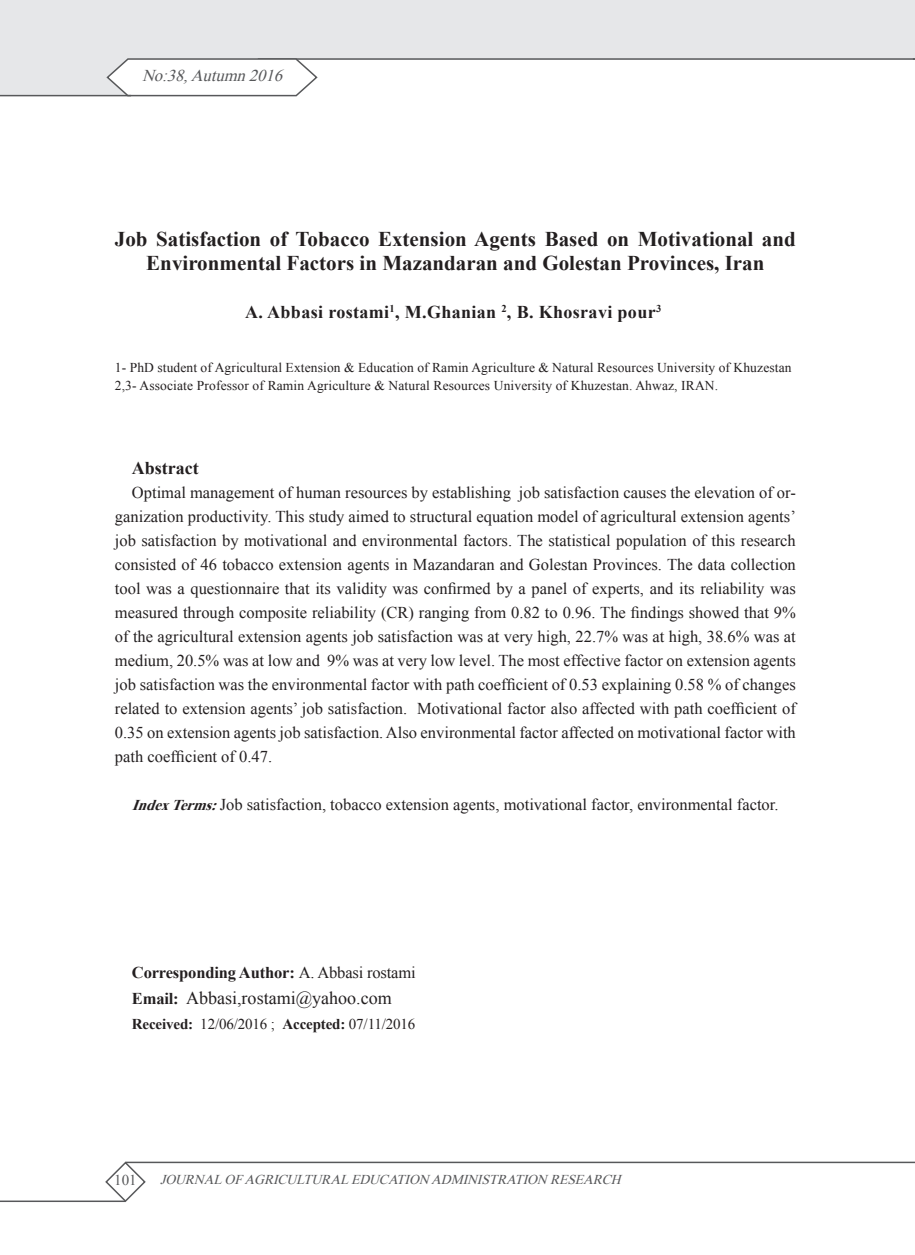
<style>
.page{position:relative;width:915px;height:1255px;background:#fff}
.page>*{position:absolute;margin:0;border:0;box-sizing:border-box;transform-origin:0 0}
.t1{font:700 21px/24px "Times New Roman";color:#231f20;text-align:center}
.t2{font:700 18px "Times New Roman";letter-spacing:.02em;color:#231f20}
.t3{font:18px "Times New Roman";color:#231f20}
.t4{font:700 18px "Times New Roman";color:#231f20}
.t5{font:16.5px/24px "Times New Roman";color:#231f20;text-align:right}
.t6{font:700 16.5px "Times New Roman";letter-spacing:-.01em;color:#231f20}
.t7{font:italic 16.5px "Times New Roman";color:#57585a}
.t8{font:15px "Times New Roman";letter-spacing:-.01em;color:#231f20}
.t9{font:700 15px "Times New Roman";letter-spacing:-.01em;color:#231f20}
.t10{font:italic 700 15px "Times New Roman";color:#231f20}
.t11{font:15px "Times New Roman";color:#57585a}
.t12{font:13.5px "Times New Roman";letter-spacing:.01em;color:#231f20}
.t13{font:italic 13.5px "Times New Roman";color:#57585a}
.t14{font:700 10.5px "Times New Roman";color:#231f20}
.s1{font-weight:700;font-style:italic;font-size:15px}
.s2{font-weight:400}
.s3{font-weight:700;font-size:16.5px}
.s4{font-weight:700}
</style>
<div class="page">
<svg style="left:0;top:0;width:914px;height:95px;fill:#e6e7e9"></svg>
<hr style="left:258px;top:58px;width:656px;height:2px;background:#57585a">
<svg style="left:105px;top:58px;width:213px;height:39px"></svg>
<hr style="left:0;top:95px;width:131px;height:1px;background:#57585a">
<hr style="left:125px;top:1161px;width:789px;height:2px;background:#57585a">
<svg style="left:104px;top:1161px;width:43px;height:41px"></svg>
<hr style="left:0;top:1200px;width:125px;height:1px;background:#57585a">
<p class="t7" style="left:191px;top:64px;width:99px">Autumn 2016</p>
<p class="t7" style="left:162px;top:64px;width:33px">:38,</p>
<p class="t7" style="left:142px;top:64px;width:27px">No</p>
<p class="t1" style="left:115px;top:226px;width:682px">Job Satisfaction of Tobacco Extension Agents Based on Motivational and<br>Environmental Factors in Mazandaran and Golestan Provinces, Iran</p>
<p class="t14" style="left:389px;top:301px;width:7px">1</p>
<p class="t2" style="left:245px;top:299px;width:252px">A. Abbasi rostami M, Ghanian</p>
<p class="t14" style="left:501px;top:301px;width:7px">2</p>
<p class="t14" style="left:655px;top:301px;width:7px">3</p>
<p class="t2" style="left:506px;top:299px;width:150px">B, . Khosravi pour</p>
<p class="t2" style="left:422px;top:299px;width:6px">.</p>
<p class="t12" style="left:115px;top:358px;width:678px">1- PhD student of Agricultural Extension &amp; Education of Ramin Agriculture &amp; Natural Resources University of Khuzestan</p>
<p class="t12" style="left:115px;top:376px;width:604px">2,3- Associate Professor of Ramin Agriculture &amp; Natural Resources University of Khuzestan. Ahwaz, IRAN.</p>
<p class="t4" style="left:132px;top:455px;width:68px">Abstract</p>
<p class="t5" style="left:115px;top:504px;width:682px">ganization productivity. This study aimed to structural equation model of agricultural extension agents‘</p>
<p class="t5" style="left:519px;top:480px;width:278px">job satisfaction causes the elevation of or-</p>
<p class="t5" style="left:132px;top:480px;width:380px">Optimal management of human resources by establishing</p>
<p class="t5" style="left:115px;top:528px;width:682px">job satisfaction by motivational and environmental factors. The statistical population of this research consisted of 46 tobacco extension agents in Mazandaran and Golestan Provinces. The data collection tool was a questionnaire that its validity was confirmed by a panel of experts, and its reliability was measured through composite reliability (CR) ranging from 0.82 to 0.96. The findings showed that 9% of the agricultural extension agents job satisfaction was at very high, 22.7% was at high, 38.6% was at medium, 20.5% was at low and 9% was at very low level. The most effective factor on extension agents job satisfaction was the environmental factor with path coefficient of 0.53 explaining 0.58 % of changes Motivational factor also affected with path coefficient of</p>
<p class="t5" style="left:115px;top:696px;width:682px;text-align:left">related to extension agents’ job satisfaction.<br>0.35 on extension agents job satisfaction.Also environmental factor affected on motivational factor with path coefficient of 0.47.</p>
<p class="t5" style="left:171px;top:792px;width:608px"><span class="s1">Terms</span>Job satisfaction, tobacco extension agents, motivational factor, environmental factor.</p>
<p class="t10" style="left:132px;top:794px;width:45px">Index</p>
<p class="t10" style="left:211px;top:794px;width:14px">:</p>
<p class="t6" style="left:132px;top:961px;width:285px">Corresponding Author <span class="s2">A</span>: <span class="s2">. Abbasi rostami</span></p>
<p class="t3" style="left:132px;top:985px;width:261px"><span class="s3">Email:</span> Abbasi,rostami@yahoo.com</p>
<p class="t8" style="left:282px;top:1013px;width:134px"><span class="s4">Accepted:</span> 07/11/2016</p>
<p class="t8" style="left:200px;top:1013px;width:76px">12/06/2016 ;</p>
<p class="t9" style="left:132px;top:1013px;width:63px">Received:</p>
<p class="t11" style="left:114px;top:1169px;width:24px">101</p>
<p class="t13" style="left:160px;top:1170px;width:88px">JOURNAL OF</p>
<p class="t13" style="left:244px;top:1170px;width:190px">AGRICULTURAL EDUCATION</p>
<p class="t13" style="left:431px;top:1170px;width:196px">ADMINISTRATION RESEARCH</p>
</div>
